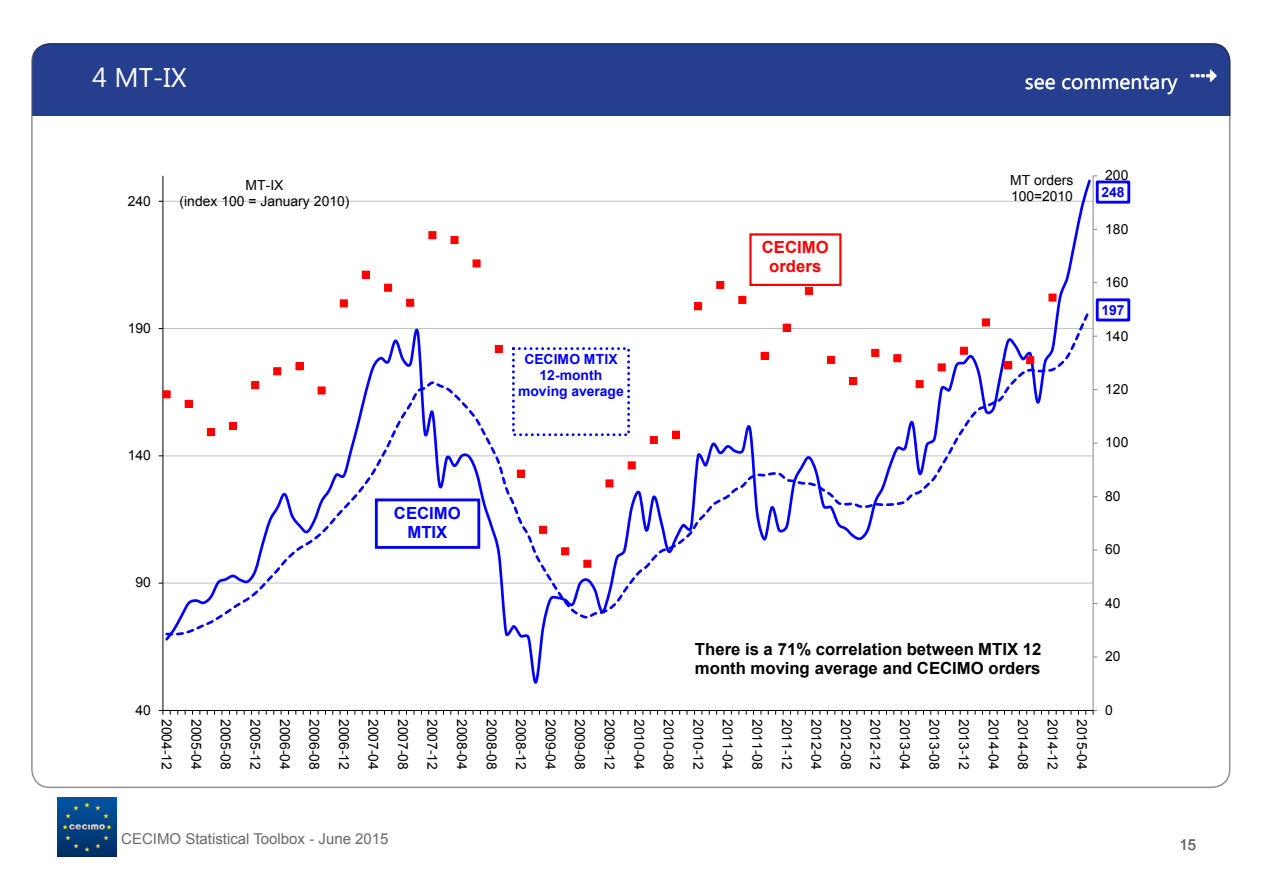
<style>
.page{position:relative;width:1263px;height:893px;background:#fff}
.page>*{position:absolute;margin:0;border:0;box-sizing:border-box;transform-origin:0 0}
.t1{font:27px "Ebrima";color:#fff}
.t2{font:21px "Ebrima";color:#fff}
.t3{font:700 16.65px/19.2px "Arial";color:#000}
.t4{font:700 16.65px/19.2px "Arial";color:#f00;text-align:center}
.t5{font:700 16.65px/19.2px "Arial";color:#00f;text-align:center}
.t6{font:15px "Arial";color:#69696c}
.t7{font:13.8px/16px "Arial";color:#000;text-align:center}
.t8{font:700 13.8px/16px "Arial";color:#00f;text-align:center}
</style>
<div class="page">
<div style="left:32px;top:43px;width:1198px;height:117px;background:#253f8e;border-radius:18px"></div>
<div style="left:32px;top:117px;width:1199px;height:74px;background:#fff"></div>
<img style="left:58px;top:797px;width:58px;height:59px">
<hr style="left:1092px;top:176px;width:1px;height:534px;background:#868686">
<hr style="left:163px;top:176px;width:1px;height:534px;background:#000">
<hr style="left:163px;top:710px;width:930px;height:1px;background:#000">
<svg style="left:159px;top:710px;width:5px;height:5px"></svg>
<svg style="left:163px;top:178px;width:930px;height:506px"></svg>
<svg style="left:164px;top:306px;width:929px;height:331px"></svg>
<svg style="left:162px;top:389px;width:10px;height:10px"></svg>
<svg style="left:184px;top:399px;width:10px;height:10px"></svg>
<svg style="left:206px;top:427px;width:10px;height:10px"></svg>
<svg style="left:228px;top:421px;width:10px;height:10px"></svg>
<svg style="left:250px;top:380px;width:10px;height:10px"></svg>
<svg style="left:272px;top:366px;width:10px;height:10px"></svg>
<svg style="left:295px;top:361px;width:9px;height:10px"></svg>
<svg style="left:317px;top:386px;width:9px;height:9px"></svg>
<svg style="left:339px;top:298px;width:10px;height:10px"></svg>
<svg style="left:361px;top:270px;width:10px;height:10px"></svg>
<svg style="left:383px;top:283px;width:10px;height:10px"></svg>
<svg style="left:405px;top:298px;width:10px;height:10px"></svg>
<svg style="left:427px;top:230px;width:10px;height:10px"></svg>
<svg style="left:450px;top:235px;width:9px;height:10px"></svg>
<svg style="left:472px;top:258px;width:9px;height:10px"></svg>
<svg style="left:494px;top:344px;width:10px;height:10px"></svg>
<svg style="left:516px;top:469px;width:10px;height:9px"></svg>
<svg style="left:538px;top:525px;width:10px;height:10px"></svg>
<svg style="left:560px;top:546px;width:10px;height:10px"></svg>
<svg style="left:582px;top:559px;width:10px;height:10px"></svg>
<svg style="left:604px;top:478px;width:10px;height:10px"></svg>
<svg style="left:627px;top:460px;width:10px;height:10px"></svg>
<svg style="left:649px;top:435px;width:10px;height:10px"></svg>
<svg style="left:671px;top:430px;width:10px;height:10px"></svg>
<svg style="left:693px;top:301px;width:10px;height:10px"></svg>
<svg style="left:715px;top:280px;width:10px;height:10px"></svg>
<svg style="left:737px;top:295px;width:10px;height:10px"></svg>
<svg style="left:760px;top:351px;width:9px;height:10px"></svg>
<svg style="left:782px;top:323px;width:10px;height:10px"></svg>
<svg style="left:804px;top:286px;width:10px;height:10px"></svg>
<svg style="left:826px;top:355px;width:10px;height:10px"></svg>
<svg style="left:848px;top:376px;width:10px;height:10px"></svg>
<svg style="left:870px;top:348px;width:10px;height:10px"></svg>
<svg style="left:892px;top:353px;width:10px;height:10px"></svg>
<svg style="left:915px;top:379px;width:9px;height:10px"></svg>
<svg style="left:937px;top:362px;width:9px;height:10px"></svg>
<svg style="left:959px;top:346px;width:10px;height:10px"></svg>
<svg style="left:981px;top:318px;width:10px;height:9px"></svg>
<svg style="left:1003px;top:360px;width:10px;height:10px"></svg>
<svg style="left:1025px;top:355px;width:10px;height:10px"></svg>
<svg style="left:1047px;top:293px;width:10px;height:9px"></svg>
<div style="left:1096px;top:181px;width:34px;height:23px;border:3px solid #00f"></div>
<div style="left:1096px;top:298px;width:34px;height:23px;border:3px solid #00f"></div>
<div style="left:512px;top:347px;width:118px;height:89px;border:3px dashed #00f"></div>
<div style="left:749px;top:233px;width:92px;height:53px;border:2px solid #f00"></div>
<div style="left:375px;top:498px;width:105px;height:51px;border:3px solid #00f"></div>
<p class="t1" style="left:92px;top:59px;width:96px">4 MT-IX</p>
<p class="t2" style="left:1025px;top:67px;width:193px">see commentary ✔</p>
<p class="t7" style="left:128px;top:193px;width:25px">240</p>
<p class="t7" style="left:180px;top:177px;width:171px">MT-IX<br>(index 100 = January 2010)</p>
<p class="t7" style="left:128px;top:320px;width:25px">190</p>
<p class="t8" style="left:518px;top:352px;width:107px">CECIMO MTIX<br>12-month moving average</p>
<p class="t4" style="left:762px;top:238px;width:68px">CECIMO orders</p>
<p class="t7" style="left:1010px;top:172px;width:65px;text-align:left">MT orders<br>100=2010</p>
<p class="t7" style="left:1105px;top:167px;width:25px">200</p>
<p class="t8" style="left:1101px;top:185px;width:25px">248</p>
<p class="t7" style="left:1105px;top:221px;width:25px">180</p>
<p class="t7" style="left:1105px;top:274px;width:25px">160</p>
<p class="t8" style="left:1101px;top:302px;width:25px">197</p>
<p class="t7" style="left:1105px;top:328px;width:25px">140</p>
<p class="t7" style="left:1105px;top:381px;width:25px">120</p>
<p class="t7" style="left:128px;top:447px;width:25px">140</p>
<p class="t7" style="left:135px;top:575px;width:17px">90</p>
<p class="t5" style="left:394px;top:504px;width:68px">CECIMO<br>MTIX</p>
<p class="t7" style="left:135px;top:702px;width:17px">40</p>
<p class="t3" style="left:695px;top:640px;width:348px">There is a 71% correlation between MTIX 12 month moving average and CECIMO orders</p>
<p class="t7" style="left:175px;top:719px;width:52px;rotate:90deg">2004-12</p>
<p class="t7" style="left:204px;top:719px;width:52px;rotate:90deg">2005-04</p>
<p class="t7" style="left:234px;top:719px;width:52px;rotate:90deg">2005-08</p>
<p class="t7" style="left:263px;top:719px;width:52px;rotate:90deg">2005-12</p>
<p class="t7" style="left:293px;top:719px;width:52px;rotate:90deg">2006-04</p>
<p class="t7" style="left:322px;top:719px;width:52px;rotate:90deg">2006-08</p>
<p class="t7" style="left:352px;top:719px;width:52px;rotate:90deg">2006-12</p>
<p class="t7" style="left:381px;top:719px;width:52px;rotate:90deg">2007-04</p>
<p class="t7" style="left:411px;top:719px;width:52px;rotate:90deg">2007-08</p>
<p class="t7" style="left:440px;top:719px;width:52px;rotate:90deg">2007-12</p>
<p class="t7" style="left:470px;top:719px;width:52px;rotate:90deg">2008-04</p>
<p class="t7" style="left:499px;top:719px;width:52px;rotate:90deg">2008-08</p>
<p class="t7" style="left:529px;top:719px;width:52px;rotate:90deg">2008-12</p>
<p class="t7" style="left:558px;top:719px;width:52px;rotate:90deg">2009-04</p>
<p class="t7" style="left:588px;top:719px;width:52px;rotate:90deg">2009-08</p>
<p class="t7" style="left:617px;top:719px;width:52px;rotate:90deg">2009-12</p>
<p class="t7" style="left:647px;top:719px;width:52px;rotate:90deg">2010-04</p>
<p class="t7" style="left:677px;top:719px;width:52px;rotate:90deg">2010-08</p>
<p class="t7" style="left:706px;top:719px;width:52px;rotate:90deg">2010-12</p>
<p class="t7" style="left:736px;top:719px;width:52px;rotate:90deg">2011-04</p>
<p class="t7" style="left:765px;top:719px;width:52px;rotate:90deg">2011-08</p>
<p class="t7" style="left:795px;top:719px;width:52px;rotate:90deg">2011-12</p>
<p class="t7" style="left:824px;top:719px;width:52px;rotate:90deg">2012-04</p>
<p class="t7" style="left:854px;top:719px;width:52px;rotate:90deg">2012-08</p>
<p class="t7" style="left:883px;top:719px;width:52px;rotate:90deg">2012-12</p>
<p class="t7" style="left:913px;top:719px;width:52px;rotate:90deg">2013-04</p>
<p class="t7" style="left:942px;top:719px;width:52px;rotate:90deg">2013-08</p>
<p class="t7" style="left:972px;top:719px;width:52px;rotate:90deg">2013-12</p>
<p class="t7" style="left:1001px;top:719px;width:52px;rotate:90deg">2014-04</p>
<p class="t7" style="left:1031px;top:719px;width:52px;rotate:90deg">2014-08</p>
<p class="t7" style="left:1060px;top:719px;width:52px;rotate:90deg">2014-12</p>
<p class="t7" style="left:1090px;top:719px;width:52px;rotate:90deg">2015-04</p>
<p class="t7" style="left:1105px;top:435px;width:25px">100</p>
<p class="t7" style="left:1105px;top:488px;width:17px">80</p>
<p class="t7" style="left:1105px;top:542px;width:17px">60</p>
<p class="t7" style="left:1105px;top:595px;width:17px">40</p>
<p class="t7" style="left:1105px;top:649px;width:17px">20</p>
<p class="t7" style="left:1105px;top:702px;width:9px">0</p>
<p class="t6" style="left:121px;top:829px;width:269px">CECIMO Statistical Toolbox - June 2015</p>
<p class="t6" style="left:1179px;top:835px;width:18px">15</p>
</div>
